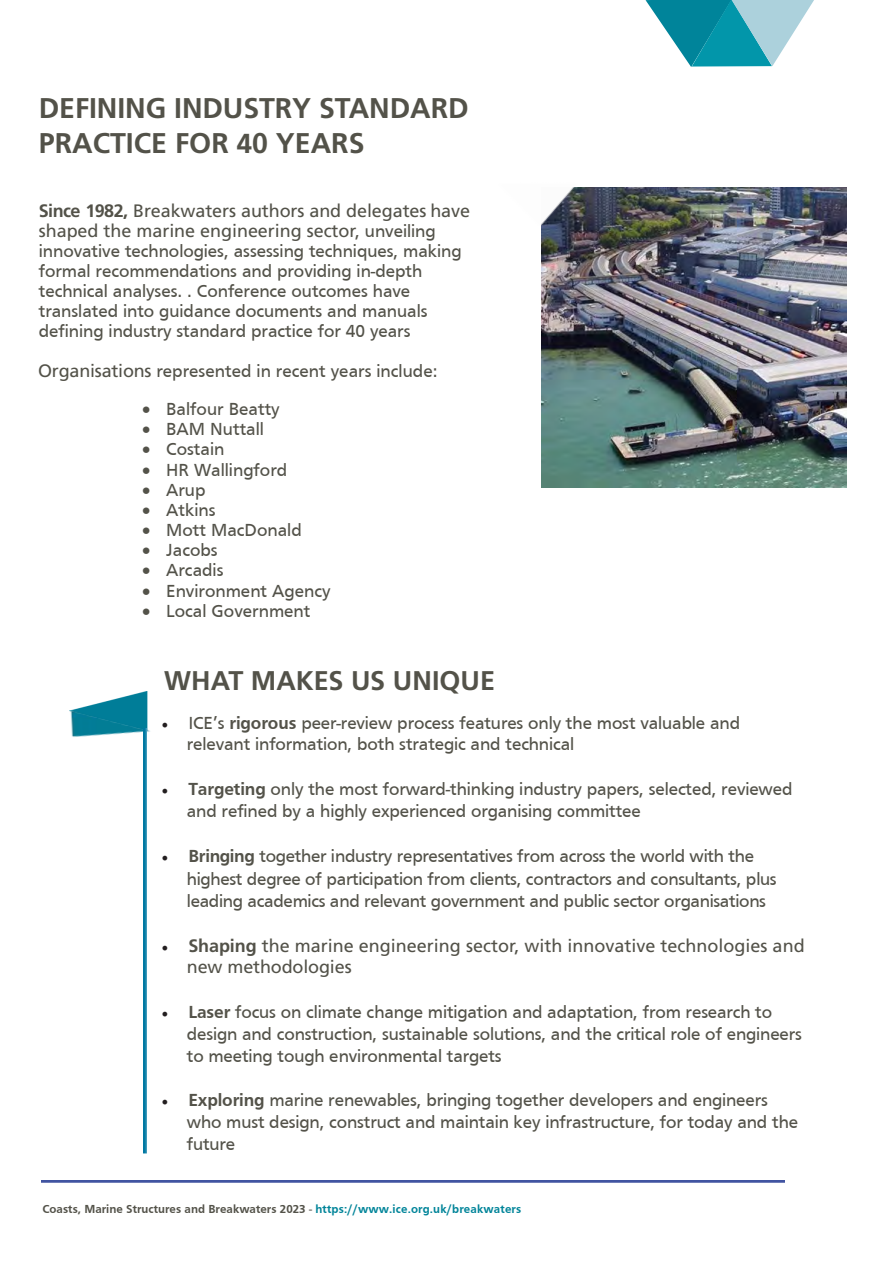
<style>
.page{position:relative;width:893px;height:1263px;background:#fff}
.page>*{position:absolute;margin:0;border:0;box-sizing:border-box;transform-origin:0 0}
.t1{font:700 28.5px/35.2px "Frutiger";letter-spacing:-.005em;color:#535249}
.t2{font:700 27px "Frutiger";color:#535249}
.t3{font:18px/21.6px "Frutiger";letter-spacing:-.005em;color:#535249}
.t4{font:18px/21.6px "Frutiger";color:#535249}
.t5{font:700 12px "Frutiger";color:#535249}
.s1{font-style:inherit}
.s2{font-weight:700}
.s3{font-family:"Minion Pro";color:#231f20}
.s4{font-weight:400}
.s5{color:#008499}
</style>
<div class="page">
<img style="left:541px;top:187px;width:306px;height:300px">
<img style="left:42px;top:1180px;width:743px;height:2px">
<img style="left:83px;top:692px;width:64px;height:15px">
<img style="left:69px;top:707px;width:81px;height:40px">
<img style="left:144px;top:729px;width:3px;height:425px">
<img style="left:541px;top:187px;width:48px;height:45px">
<svg style="left:645px;top:0;width:169px;height:67px"></svg>
<p class="t1" style="left:39px;top:90px;width:431px">DEFINING INDUSTRY STANDARD<br>PRACTICE FOR <span class="s1">4</span>0 YEARS</p>
<p class="t3" style="left:39px;top:201px;width:433px;line-height:20px"><span class="s2">Since 1982,</span> <span class="s1">Breakwaters authors and delegates have shaped the marine engineering sector</span>, unveiling innovative technologies, assessing techniques, making formal recommendations and providing in-depth technical analyses. . Conference outcomes have translated into guidance documents and manuals defining industry standard practice for 40 years</p>
<p class="t3" style="left:38px;top:360px;width:401px"><span class="s1">Organisations</span> represented in recent years include:</p>
<p class="t3" style="left:142px;top:398px;width:139px">• Balfour Beatty</p>
<p class="t3" style="left:142px;top:418px;width:123px">• BAM Nuttall</p>
<p class="t3" style="left:142px;top:438px;width:84px">• Costain</p>
<p class="t3" style="left:142px;top:459px;width:147px">• HR Wallingford</p>
<p class="t3" style="left:142px;top:479px;width:65px">• Arup</p>
<p class="t3" style="left:142px;top:499px;width:75px">• Atkins</p>
<p class="t3" style="left:142px;top:519px;width:161px">• Mott MacDonald</p>
<p class="t3" style="left:142px;top:539px;width:77px">• Jacobs</p>
<p class="t3" style="left:142px;top:559px;width:83px">• Arcadis</p>
<p class="t3" style="left:142px;top:580px;width:190px">• Environment Agency</p>
<p class="t3" style="left:142px;top:600px;width:170px">• Local Government</p>
<p class="t2" style="left:164px;top:665px;width:332px">WHAT MAKES US UNIQUE</p>
<p class="t3" style="left:187px;top:711px;width:555px;text-indent:-26px"><span class="s3">•</span> ICE’s <span class="s2">rigorous</span> peer-review process features only the most valuable and relevant information, both strategic and technical</p>
<p class="t3" style="left:187px;top:778px;width:607px;text-indent:-26px"><span class="s3">•</span> <span class="s2">Targeting</span> only the most forward-thinking industry papers, selected, reviewed and refined by a highly experienced organising committee</p>
<p class="t3" style="left:187px;top:845px;width:591px;line-height:22px;text-indent:-26px"><span class="s3">•</span> <span class="s2">Bringing</span> together industry representatives from across the world with the highest degree of participation from clients, contractors and consultants, plus leading academics and relevant government and public sector organisations</p>
<p class="t4" style="left:187px;top:934px;width:619px;text-indent:-26px"><span class="s3">•</span> <span class="s2">Shaping</span> the marine engineering sector, with innovative technologies and new methodologies</p>
<p class="t3" style="left:187px;top:1001px;width:616px;text-indent:-26px"><span class="s3">•</span> <span class="s2">Laser</span> focus on climate change mitigation and adaptation, from research to design and construction, sustainable solutions, and the critical role of engineers to meeting tough environmental targets</p>
<p class="t3" style="left:187px;top:1089px;width:613px;text-indent:-26px"><span class="s3">•</span> <span class="s2">Exploring</span> marine renewables, bringing together developers and engineers who must design, construct and maintain key infrastructure, for today and the future</p>
<p class="t5" style="left:43px;top:1202px;width:480px">Coasts, Marine Structures and Breakwaters 2023 <span class="s4">-</span> <span class="s5">https://www.ice.org.uk/breakwaters</span></p>
</div>
